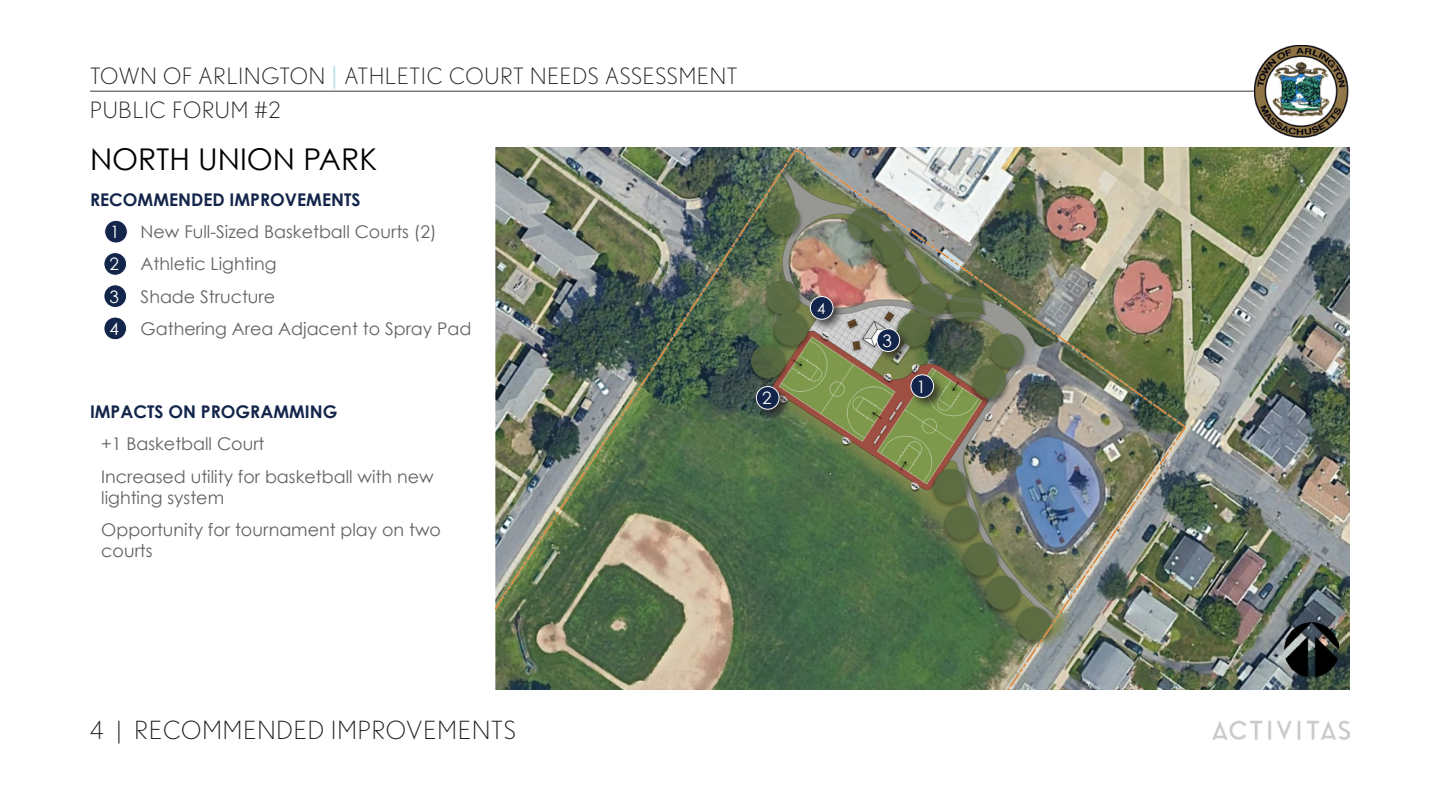
<style>
.page{position:relative;width:1440px;height:810px;background:#fff}
.page>*{position:absolute;margin:0;border:0;box-sizing:border-box;transform-origin:0 0}
.t1{font:30px "Century Gothic";color:#000}
.Section_Name{font:300 25px "Nobel";letter-spacing:.04em;color:#231f20}
.t2{font:300 22.5px/34.2px "Nobel";letter-spacing:.04em;color:#231f20}
.t3{font:17.5px/21px "Century Gothic";color:#626363}
.t4{font:700 17.5px "Century Gothic";color:#13254a}
.t5{font:17.12px "Century Gothic";color:#fff}
.t6{font:15px "Century Gothic";color:#fff}
.s1{font-family:"Minion Pro";font-weight:400;color:#addce9}
</style>
<div class="page">
<img style="left:495px;top:148px;width:855px;height:541px">
<hr style="left:90px;top:91px;width:1167px;height:1px;background:#626363">
<img style="left:1212px;top:720px;width:138px;height:20px">
<img style="left:1254px;top:45px;width:95px;height:92px">
<div style="left:105px;top:220px;width:22px;height:23px;background:#13254a;border-radius:50%"></div>
<div style="left:104px;top:220px;width:24px;height:23px;border:1px solid #fff;border-radius:50%"></div>
<div style="left:104px;top:253px;width:23px;height:22px;background:#13254a;border-radius:50%"></div>
<div style="left:104px;top:252px;width:23px;height:24px;border:1px solid #fff;border-radius:50%"></div>
<div style="left:104px;top:285px;width:23px;height:23px;background:#13254a;border-radius:50%"></div>
<div style="left:104px;top:284px;width:23px;height:24px;border:1px solid #fff;border-radius:50%"></div>
<div style="left:104px;top:317px;width:23px;height:23px;background:#13254a;border-radius:50%"></div>
<div style="left:104px;top:317px;width:23px;height:23px;border:1px solid #fff;border-radius:50%"></div>
<div style="left:808px;top:294px;width:38px;height:38px;background:#231f20;opacity:.75"></div>
<div style="left:810px;top:297px;width:23px;height:22px;background:#13254a;border-radius:50%"></div>
<div style="left:810px;top:296px;width:23px;height:24px;border:1px solid #fff;border-radius:50%"></div>
<div style="left:874px;top:326px;width:38px;height:38px;background:#231f20;opacity:.75"></div>
<div style="left:877px;top:329px;width:23px;height:22px;background:#13254a;border-radius:50%"></div>
<div style="left:877px;top:328px;width:23px;height:24px;border:1px solid #fff;border-radius:50%"></div>
<div style="left:908px;top:372px;width:38px;height:38px;background:#231f20;opacity:.75"></div>
<div style="left:911px;top:375px;width:23px;height:22px;background:#13254a;border-radius:50%"></div>
<div style="left:911px;top:374px;width:23px;height:24px;border:1px solid #fff;border-radius:50%"></div>
<div style="left:754px;top:384px;width:38px;height:38px;background:#231f20;opacity:.75"></div>
<div style="left:756px;top:387px;width:23px;height:22px;background:#13254a;border-radius:50%"></div>
<div style="left:756px;top:386px;width:23px;height:24px;border:1px solid #fff;border-radius:50%"></div>
<img style="left:1283px;top:622px;width:56px;height:56px">
<p class="t2" style="left:90px;top:59px;width:649px">TOWN OF ARLINGTON <span class="s1">|</span> ATHLETIC COURT NEEDS ASSESSMENT<br>PUBLIC FORUM #2</p>
<p class="t1" style="left:90px;top:141px;width:289px">NORTH UNION PARK</p>
<p class="t4" style="left:90px;top:189px;width:272px">RECOMMENDED IMPROVEMENTS</p>
<p class="t3" style="left:141px;top:221px;width:297px">New Full-Sized Basketball Courts (2)</p>
<p class="t3" style="left:141px;top:253px;width:137px">Athletic Lighting</p>
<p class="t3" style="left:141px;top:286px;width:136px">Shade Structure</p>
<p class="t3" style="left:141px;top:318px;width:332px">Gathering Area Adjacent to Spray Pad</p>
<p class="t5" style="left:110px;top:222px;width:11px">1</p>
<p class="t5" style="left:110px;top:254px;width:11px">2</p>
<p class="t5" style="left:110px;top:286px;width:11px">3</p>
<p class="t5" style="left:110px;top:318px;width:11px">4</p>
<p class="t4" style="left:90px;top:401px;width:249px">IMPACTS ON PROGRAMMING</p>
<p class="t3" style="left:101px;top:433px;width:165px">+1 Basketball Court</p>
<p class="t3" style="left:101px;top:466px;width:334px">Increased utility for basketball with new lighting system</p>
<p class="t3" style="left:101px;top:519px;width:341px">Opportunity for tournament play on two courts</p>
<p class="t5" style="left:762px;top:388px;width:11px">2</p>
<p class="t6" style="left:817px;top:299px;width:10px">4</p>
<p class="t5" style="left:883px;top:330px;width:11px">3</p>
<p class="t5" style="left:917px;top:376px;width:11px">1</p>
<p class="Section_Name" style="left:90px;top:716px;width:427px">4 | RECOMMENDED IMPROVEMENTS</p>
</div>
